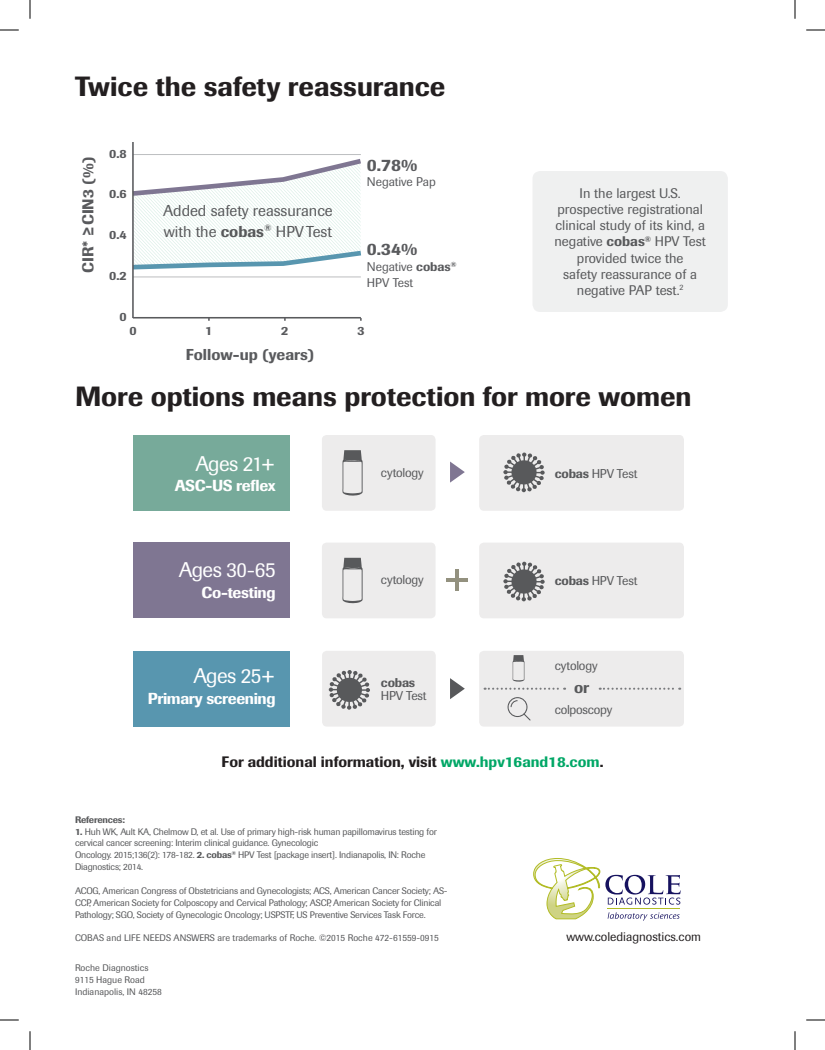
<style>
.page{position:relative;width:825px;height:1050px;background:#fff}
.page>*{position:absolute;margin:0;border:0;box-sizing:border-box;transform-origin:0 0}
.t1{font:500 27.5px "Imago Pro";color:#231f20}
.t2{font:21px "Imago Pro";letter-spacing:-.03em;color:#fff}
.t3{font:500 17.25px "Imago";color:#595a5d}
.t4{font:500 15.75px "Imago Pro";letter-spacing:-.025em;color:#fff}
.t5{font:500 15.75px "Imago Pro";color:#58595b}
.t6{font:15.62px/20.2px "Imago BQ";color:#58595b}
.t7{font:500 15.62px "Imago";color:#595a5d}
.t8{font:500 15px "Imago Pro";color:#231f20}
.t9{font:13.75px/16.1px "Imago Pro";color:#58595b;text-align:center}
.t10{font:12.62px "Imago Pro";letter-spacing:-.015em;color:#58595b}
.t11{font:500 12.62px "Imago Pro";letter-spacing:-.015em;color:#58595b}
.t12{font:12.5px/15.6px "Imago";color:#595a5d}
.t13{font:12.5px "Imago Pro";color:#231f20}
.t14{font:500 12.38px "Imago";color:#595a5d}
.t15{font:9.38px/11.9px "Imago Pro";letter-spacing:-.02em;color:#58595b}
.t16{font:9.38px/11.9px "Imago Pro";color:#58595b}
.t17{font:500 9.38px "Imago Pro";letter-spacing:-.02em;color:#58595b}
.s1{font-weight:500}
.s2{color:#00a766}
</style>
<div class="page">
<hr style="left:133px;top:154px;width:228px;height:1px;background:#bcbec0">
<hr style="left:133px;top:277px;width:228px;height:1px;background:#bcbec0">
<hr style="left:133px;top:317px;width:228px;height:2px;background:#595a5d">
<svg style="left:134px;top:159px;width:227px;height:111px"></svg>
<hr style="left:132px;top:142px;width:2px;height:176px;background:#595a5d">
<div style="left:532px;top:171px;width:196px;height:141px;background:#eff0f0;border-radius:8px"></div>
<div style="left:134px;top:651px;width:156px;height:76px;background:#5896af"></div>
<div style="left:134px;top:543px;width:156px;height:75px;background:#7f7692"></div>
<div style="left:134px;top:435px;width:156px;height:76px;background:#77aa9a"></div>
<svg style="left:450px;top:462px;width:15px;height:21px"></svg>
<svg style="left:450px;top:678px;width:15px;height:21px"></svg>
<hr style="left:455px;top:569px;width:4px;height:21px;background:#93917f">
<hr style="left:447px;top:578px;width:21px;height:4px;background:#93917f">
<div style="left:322px;top:435px;width:114px;height:76px;background:#edecec;border-radius:5px"></div>
<svg style="left:342px;top:450px;width:21px;height:46px"></svg>
<div style="left:322px;top:543px;width:114px;height:75px;background:#edecec;border-radius:5px"></div>
<svg style="left:342px;top:558px;width:21px;height:46px"></svg>
<div style="left:479px;top:435px;width:205px;height:76px;background:#edecec;border-radius:5px"></div>
<div style="left:479px;top:543px;width:205px;height:75px;background:#edecec;border-radius:5px"></div>
<svg style="left:503px;top:453px;width:42px;height:39px"></svg>
<svg style="left:503px;top:562px;width:42px;height:39px"></svg>
<div style="left:322px;top:651px;width:114px;height:76px;background:#edecec;border-radius:5px"></div>
<svg style="left:329px;top:670px;width:41px;height:40px"></svg>
<div style="left:479px;top:651px;width:205px;height:76px;background:#edecec;border-radius:5px"></div>
<svg style="left:513px;top:655px;width:12px;height:27px"></svg>
<svg style="left:508px;top:697px;width:23px;height:24px"></svg>
<svg style="left:485px;top:688px;width:80px;height:2px"></svg>
<svg style="left:600px;top:688px;width:80px;height:2px"></svg>
<svg style="left:533px;top:858px;width:148px;height:63px"></svg>
<svg style="left:0;top:29px;width:19px;height:2px"></svg>
<svg style="left:806px;top:29px;width:19px;height:2px"></svg>
<svg style="left:0;top:1019px;width:19px;height:2px"></svg>
<svg style="left:806px;top:1019px;width:19px;height:2px"></svg>
<svg style="left:29px;top:0;width:2px;height:19px"></svg>
<svg style="left:29px;top:1031px;width:2px;height:19px"></svg>
<svg style="left:794px;top:0;width:2px;height:19px"></svg>
<svg style="left:794px;top:1031px;width:2px;height:19px"></svg>
<h1 class="t1" style="left:75px;top:68px;width:372px">Twice the safety reassurance</h1>
<h3 class="t7" style="left:78px;top:273px;width:118px;rotate:-90deg">CIR* ≥CIN3 (%)</h3>
<h3 class="t14" style="left:109px;top:145px;width:19px">0.8</h3>
<h3 class="t14" style="left:109px;top:186px;width:19px">0.6</h3>
<h3 class="t14" style="left:109px;top:227px;width:19px">0.4</h3>
<h3 class="t14" style="left:109px;top:268px;width:19px">0.2</h3>
<h3 class="t14" style="left:120px;top:308px;width:9px">0</h3>
<h3 class="t6" style="left:163px;top:201px;width:171px">Added safety reassurance with the <span class="s1">cobas</span><sup>®</sup> HPV Test</h3>
<h3 class="t3" style="left:367px;top:154px;width:52px">0.78%</h3>
<h3 class="t12" style="left:367px;top:174px;width:70px">Negative Pap</h3>
<h3 class="t3" style="left:367px;top:238px;width:52px">0.34%</h3>
<h3 class="t12" style="left:367px;top:259px;width:91px">Negative <span class="s1">cobas</span><sup>®<br></sup>HPV Test</h3>
<h3 class="t14" style="left:130px;top:323px;width:9px">0</h3>
<h3 class="t14" style="left:205px;top:323px;width:9px">1</h3>
<h3 class="t14" style="left:281px;top:323px;width:9px">2</h3>
<h3 class="t14" style="left:357px;top:323px;width:9px">3</h3>
<h3 class="t7" style="left:186px;top:345px;width:130px">Follow-up (years)</h3>
<h3 class="t9" style="left:555px;top:185px;width:153px">In the largest U.S. prospective registrational clinical study of its kind, a negative <span class="s1">cobas</span><sup>®</sup> HPV Test provided twice the<br>safety reassurance of a negative PAP test.<sup>2</sup></h3>
<h1 class="t1" style="left:75px;top:379px;width:618px">More options means protection for more women</h1>
<h2 class="t2" style="left:195px;top:450px;width:82px">Ages 21+</h2>
<h3 class="t4" style="left:175px;top:475px;width:102px">ASC-US reflex</h3>
<h2 class="t2" style="left:179px;top:556px;width:98px">Ages 30-65</h2>
<h3 class="t4" style="left:202px;top:582px;width:76px">Co-testing</h3>
<h2 class="t2" style="left:193px;top:662px;width:84px">Ages 25+</h2>
<h3 class="t4" style="left:148px;top:688px;width:129px">Primary screening</h3>
<h3 class="t10" style="left:381px;top:464px;width:44px">cytology</h3>
<h3 class="t10" style="left:381px;top:572px;width:44px">cytology</h3>
<h3 class="t11" style="left:381px;top:674px;width:36px">cobas</h3>
<h3 class="t10" style="left:381px;top:688px;width:47px">HPV Test</h3>
<h3 class="t10" style="left:555px;top:465px;width:84px"><span class="s1">cobas</span> HPV Test</h3>
<h3 class="t10" style="left:555px;top:573px;width:84px"><span class="s1">cobas</span> HPV Test</h3>
<h3 class="t10" style="left:555px;top:657px;width:44px">cytology</h3>
<h3 class="t10" style="left:555px;top:702px;width:59px">colposcopy</h3>
<h3 class="t5" style="left:574px;top:677px;width:16px">or</h3>
<h3 class="t8" style="left:222px;top:752px;width:383px">For additional information, visit <span class="s2">www.hpv16and18.com</span>.</h3>
<p class="t17" style="left:75px;top:813px;width:51px">References:</p>
<p class="t15" style="left:75px;top:825px;width:363px"><span class="s1">1.</span> Huh WK, Ault KA, Chelmow D, et al. Use of primary high-risk human papillomavirus testing for cervical cancer screening: Interim clinical guidance. Gynecologic<br>Oncology. 2015;136(2): 178-182. <span class="s1">2. cobas</span><sup>®</sup> HPV Test [package insert]. Indianapolis, IN: Roche Diagnostics; 2014.</p>
<p class="t15" style="left:75px;top:885px;width:374px">ACOG, American Congress of Obstetricians and Gynecologists; ACS, American Cancer Society; AS-<br>CCP, American Society for Colposcopy and Cervical Pathology; ASCP, American Society for Clinical<br>Pathology; SGO, Society of Gynecologic Oncology; USPSTF, US Preventive Services Task Force.</p>
<p class="t16" style="left:75px;top:932px;width:365px">COBAS and LIFE NEEDS ANSWERS are trademarks of Roche. ©2015 Roche 472-61559-0915</p>
<p class="t16" style="left:75px;top:961px;width:88px">Roche Diagnostics<br>9115 Hague Road<br>Indianapolis, IN 48258</p>
<h3 class="t13" style="left:566px;top:929px;width:136px">www.colediagnostics.com</h3>
</div>
